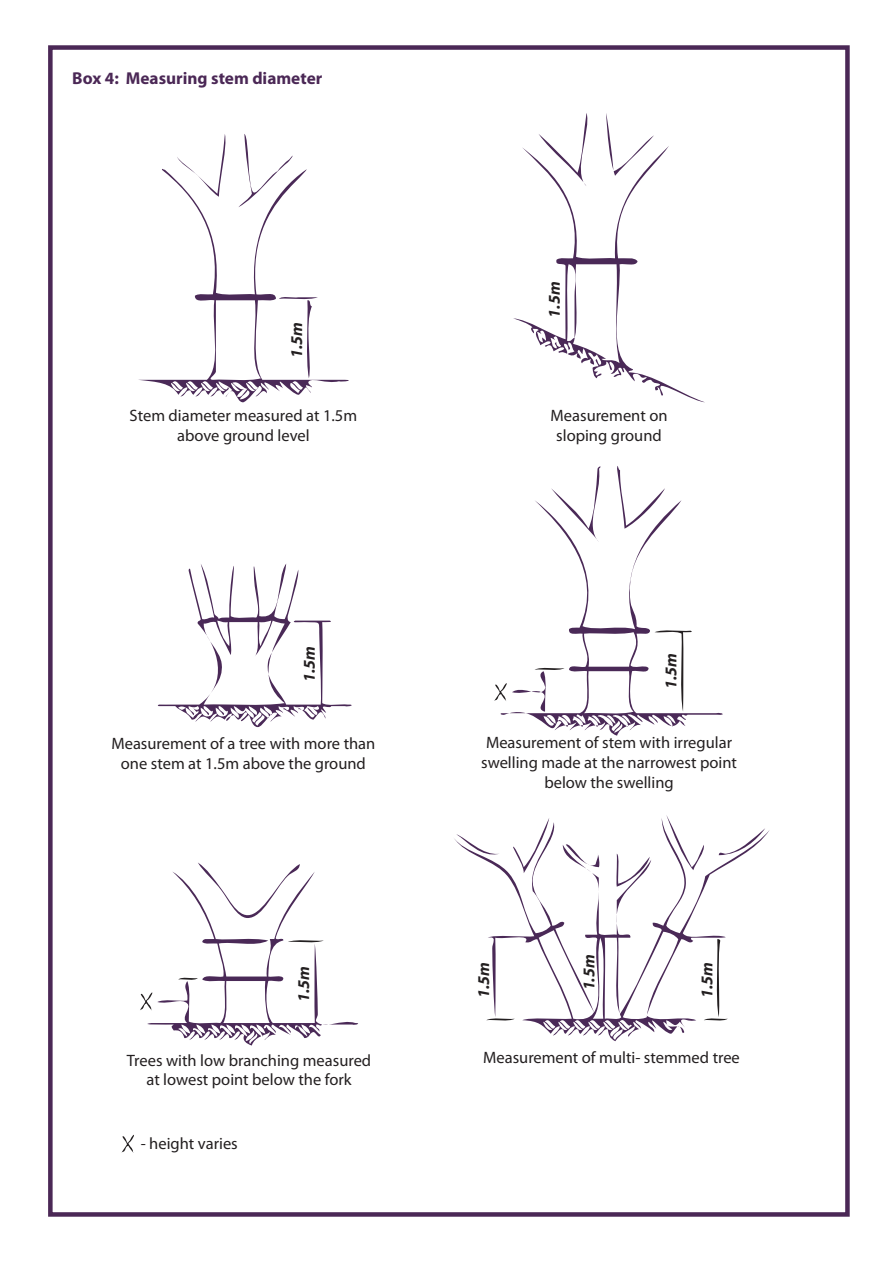
<style>
.page{position:relative;width:893px;height:1263px;background:#fff}
.page>*{position:absolute;margin:0;border:0;box-sizing:border-box;transform-origin:0 0}
.t1{font:700 17.25px "Myriad Pro";color:#4b2856}
.t2{font:16.5px/19.8px "Myriad Pro";color:#231f20;text-align:center}
.t3{font:italic 700 16.5px "Myriad Pro";color:#231f20}
</style>
<div class="page">
<svg style="left:177px;top:134px;width:49px;height:33px"></svg>
<svg style="left:244px;top:134px;width:49px;height:33px"></svg>
<svg style="left:138px;top:167px;width:211px;height:235px"></svg>
<svg style="left:539px;top:113px;width:49px;height:33px"></svg>
<svg style="left:606px;top:113px;width:48px;height:33px"></svg>
<svg style="left:513px;top:146px;width:191px;height:256px"></svg>
<svg style="left:157px;top:563px;width:195px;height:164px"></svg>
<svg style="left:551px;top:466px;width:50px;height:34px"></svg>
<svg style="left:617px;top:466px;width:48px;height:34px"></svg>
<svg style="left:500px;top:500px;width:223px;height:236px"></svg>
<svg style="left:494px;top:666px;width:70px;height:46px"></svg>
<svg style="left:140px;top:862px;width:218px;height:183px"></svg>
<svg style="left:454px;top:818px;width:316px;height:223px"></svg>
<svg style="left:719px;top:828px;width:46px;height:27px"></svg>
<svg style="left:456px;top:834px;width:44px;height:24px"></svg>
<svg style="left:566px;top:841px;width:34px;height:31px"></svg>
<svg style="left:121px;top:1134px;width:13px;height:19px"></svg>
<div style="left:48px;top:45px;width:802px;height:1172px;border:4px solid #4b2856"></div>
<p class="t1" style="left:72px;top:67px;width:252px">Box 4: Measuring stem diameter</p>
<p class="t3" style="left:286px;top:358px;width:37px;rotate:-90deg">1.5m</p>
<p class="t2" style="left:130px;top:405px;width:229px">Stem diameter measured at 1.5m</p>
<p class="t2" style="left:177px;top:425px;width:134px">above ground level</p>
<p class="t3" style="left:299px;top:682px;width:37px;rotate:-90deg">1.5m</p>
<p class="t2" style="left:111px;top:733px;width:265px">Measurement of a tree with more than one stem at 1.5m above the ground</p>
<p class="t3" style="left:293px;top:1002px;width:37px;rotate:-90deg">1.5m</p>
<p class="t2" style="left:127px;top:1050px;width:246px">Trees with low branching measured at lowest point below the fork</p>
<p class="t2" style="left:141px;top:1133px;width:99px">- height varies</p>
<p class="t3" style="left:543px;top:318px;width:37px;rotate:-90deg">1.5m</p>
<p class="t2" style="left:550px;top:405px;width:119px">Measurement on</p>
<p class="t2" style="left:556px;top:425px;width:107px">sloping ground</p>
<p class="t3" style="left:660px;top:689px;width:37px;rotate:-90deg">1.5m</p>
<p class="t2" style="left:481px;top:732px;width:257px">Measurement of stem with irregular swelling made at the narrowest point below the swelling</p>
<p class="t3" style="left:578px;top:990px;width:37px;rotate:-90deg">1.5m</p>
<p class="t3" style="left:473px;top:998px;width:37px;rotate:-90deg">1.5m</p>
<p class="t3" style="left:696px;top:998px;width:37px;rotate:-90deg">1.5m</p>
<p class="t2" style="left:483px;top:1047px;width:258px">Measurement of multi- stemmed tree</p>
</div>
